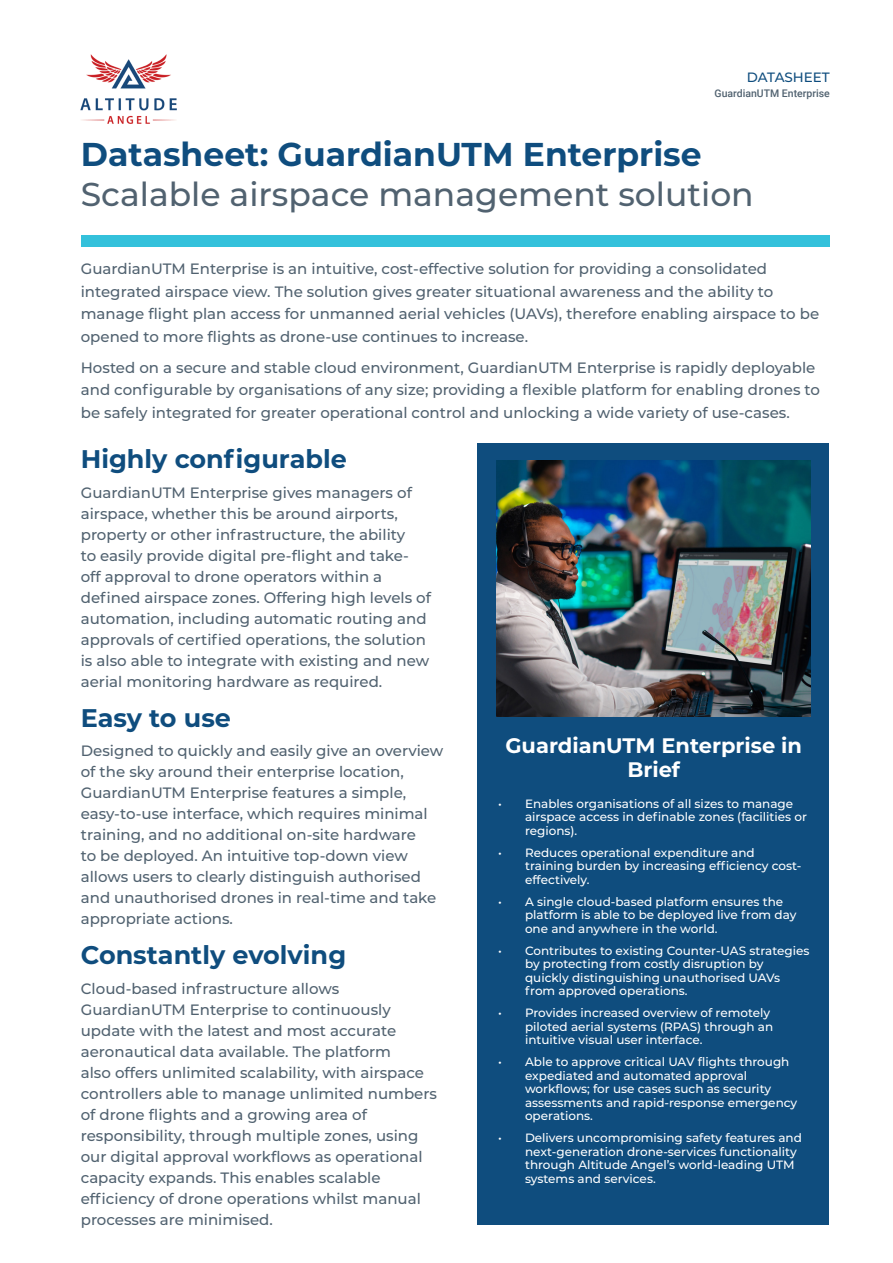
<style>
.page{position:relative;width:893px;height:1263px;background:#fff}
.page>*{position:absolute;margin:0;border:0;box-sizing:border-box;transform-origin:0 0}
._17_Content_black_Ti{font:500 33px "Montserrat";color:#516270}
._17_Content_black_Ti-2{font:700 33px "Montserrat";color:#0f4d7e}
._8_Content_black_Sou{font:700 25.5px "Montserrat";color:#0f4d7e}
._11_Content_black_Ti{font:700 21px/24px "Montserrat";color:#fff;text-align:center}
._8_Content_black_Sou-2{font:500 15px/21px "Montserrat";color:#516270}
._9_Contents_black_Be{font:500 13.5px "Montserrat";color:#0f4d7e}
.t1{font:500 12px/13.5px "Montserrat";color:#fff}
._7_Content_black_Sou{font:500 10.5px "Roboto";color:#516270}
</style>
<div class="page">
<img style="left:81px;top:54px;width:96px;height:69px">
<div style="left:478px;top:443px;width:351px;height:782px;background:#0f4d7e"></div>
<img style="left:497px;top:460px;width:314px;height:257px">
<div style="left:81px;top:235px;width:748px;height:12px;background:#34c1db"></div>
<p class="_9_Contents_black_Be" style="left:747px;top:68px;width:85px">DATASHEET</p>
<p class="_7_Content_black_Sou" style="left:715px;top:86px;width:117px">GuardianUTM Enterprise</p>
<p class="_17_Content_black_Ti-2" style="left:81px;top:131px;width:622px">Datasheet: GuardianUTM Enterprise</p>
<p class="_17_Content_black_Ti" style="left:81px;top:172px;width:674px">Scalable airspace management solution</p>
<p class="_8_Content_black_Sou-2" style="left:81px;top:257px;width:740px;line-height:22.5px">GuardianUTM Enterprise is an intuitive, cost-effective solution for providing a consolidated integrated airspace view. The solution gives greater situational awareness and the ability to manage flight plan access for unmanned aerial vehicles (UAVs), therefore enabling airspace to be opened to more flights as drone-use continues to increase.</p>
<p class="_8_Content_black_Sou-2" style="left:81px;top:356px;width:741px;line-height:22.5px">Hosted on a secure and stable cloud environment, GuardianUTM Enterprise is rapidly deployable and configurable by organisations of any size; providing a flexible platform for enabling drones to be safely integrated for greater operational control and unlocking a wide variety of use-cases.</p>
<p class="_8_Content_black_Sou" style="left:81px;top:441px;width:267px">Highly configurable</p>
<p class="_8_Content_black_Sou-2" style="left:81px;top:481px;width:352px">GuardianUTM Enterprise gives managers of airspace, whether this be around airports, property or other infrastructure, the ability<br>to easily provide digital pre-flight and take&shy;off approval to drone operators within a defined airspace zones. Offering high levels of automation, including automatic routing and approvals of certified operations, the solution is also able to integrate with existing and new aerial monitoring hardware as required.</p>
<p class="_8_Content_black_Sou" style="left:81px;top:699px;width:152px">Easy to use</p>
<p class="_8_Content_black_Sou-2" style="left:81px;top:740px;width:364px">Designed to quickly and easily give an overview of the sky around their enterprise location, GuardianUTM Enterprise features a simple, easy-to-use interface, which requires minimal training, and no additional on-site hardware<br>to be deployed. An intuitive top-down view allows users to clearly distinguish authorised and unauthorised drones in real-time and take appropriate actions.</p>
<p class="_8_Content_black_Sou" style="left:81px;top:937px;width:267px">Constantly evolving</p>
<p class="_8_Content_black_Sou-2" style="left:81px;top:977px;width:358px">Cloud-based infrastructure allows GuardianUTM Enterprise to continuously update with the latest and most accurate aeronautical data available. The platform<br>also offers unlimited scalability, with airspace controllers able to manage unlimited numbers of drone flights and a growing area of responsibility, through multiple zones, using our digital approval workflows as operational capacity expands. This enables scalable efficiency of drone operations whilst manual processes are minimised.</p>
<p class="_11_Content_black_Ti" style="left:505px;top:733px;width:298px">GuardianUTM Enterprise in<br>Brief</p>
<p class="t1" style="left:525px;top:796px;width:283px;text-indent:-27px">• Enables organisations of all sizes to manage airspace access in definable zones (facilities or regions).</p>
<p class="t1" style="left:525px;top:845px;width:278px;text-indent:-27px">• Reduces operational expenditure and training burden by increasing efficiency cost&shy;effectively.</p>
<p class="t1" style="left:525px;top:894px;width:273px;text-indent:-27px">• A single cloud-based platform ensures the platform is able to be deployed live from day one and anywhere in the world.</p>
<p class="t1" style="left:525px;top:943px;width:286px;text-indent:-27px">• Contributes to existing Counter-UAS strategies by protecting from costly disruption by quickly distinguishing unauthorised UAVs from approved operations.</p>
<p class="t1" style="left:525px;top:1006px;width:250px;text-indent:-27px">• Provides increased overview of remotely piloted aerial systems (RPAS) through an intuitive visual user interface.</p>
<p class="t1" style="left:525px;top:1055px;width:274px;text-indent:-27px">• Able to approve critical UAV flights through expediated and automated approval workflows; for use cases such as security assessments and rapid-response emergency operations.</p>
<p class="t1" style="left:525px;top:1131px;width:278px;text-indent:-27px">• Delivers uncompromising safety features and next-generation drone-services functionality through Altitude Angel’s world-leading UTM systems and services.</p>
</div>
